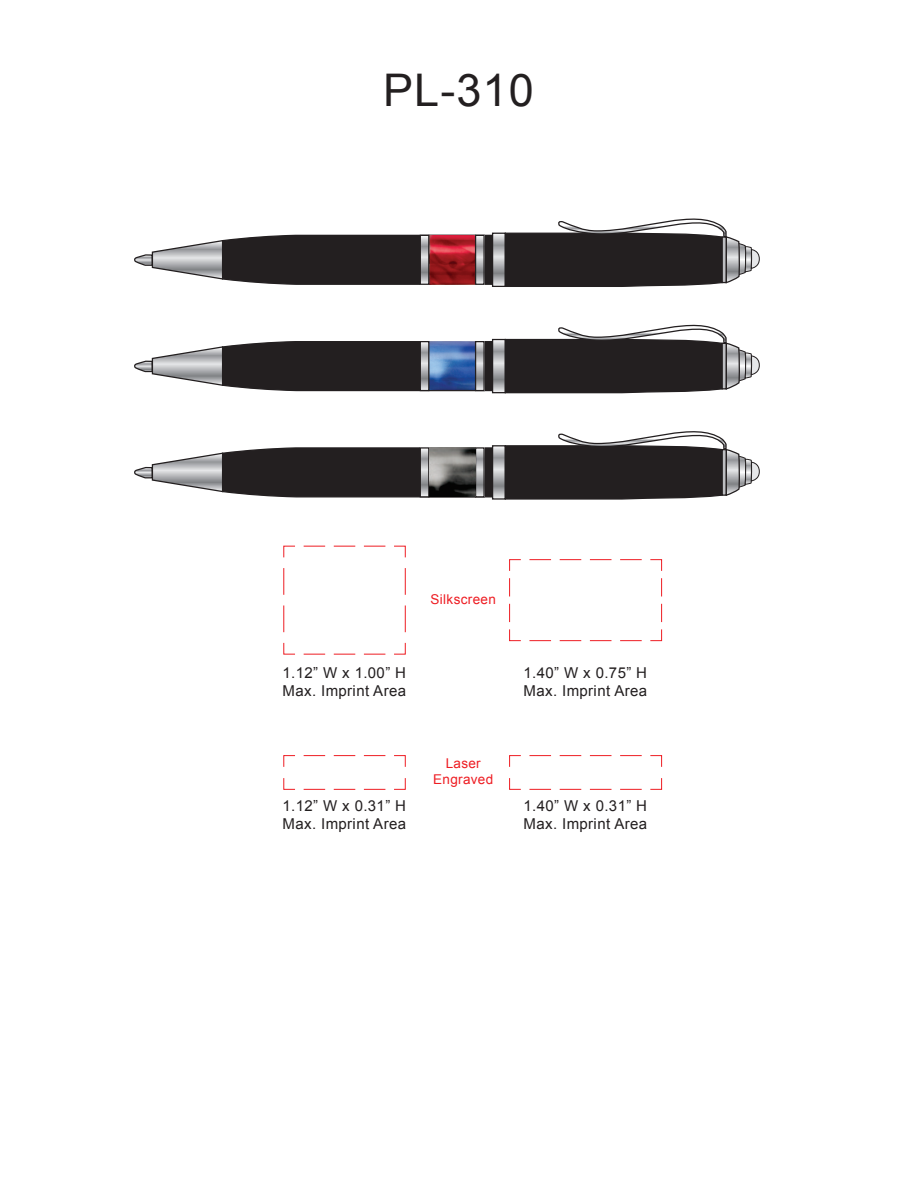
<style>
.page{position:relative;width:918px;height:1188px;background:#fff}
.page>*{position:absolute;margin:0;border:0;box-sizing:border-box;transform-origin:0 0}
.t1{font:45px "Arial";color:#231f20}
.t2{font:15px/18px "Arial";letter-spacing:.025em;color:#231f20}
.t3{font:13.5px/16.2px "Arial";letter-spacing:.025em;color:#ee1d23;text-align:center}
</style>
<div class="page">
<svg style="left:529px;top:559px;width:133px;height:12px"></svg>
<svg style="left:650px;top:578px;width:12px;height:63px"></svg>
<svg style="left:509px;top:629px;width:133px;height:12px"></svg>
<svg style="left:509px;top:559px;width:12px;height:63px"></svg>
<svg style="left:304px;top:545px;width:102px;height:13px"></svg>
<svg style="left:394px;top:568px;width:12px;height:87px"></svg>
<svg style="left:283px;top:642px;width:102px;height:13px"></svg>
<svg style="left:283px;top:545px;width:12px;height:87px"></svg>
<svg style="left:509px;top:755px;width:12px;height:12px"></svg>
<svg style="left:529px;top:755px;width:133px;height:12px"></svg>
<svg style="left:650px;top:778px;width:12px;height:12px"></svg>
<svg style="left:509px;top:778px;width:133px;height:12px"></svg>
<svg style="left:283px;top:755px;width:12px;height:12px"></svg>
<svg style="left:304px;top:755px;width:102px;height:12px"></svg>
<svg style="left:394px;top:778px;width:12px;height:12px"></svg>
<svg style="left:283px;top:778px;width:102px;height:12px"></svg>
<svg style="left:134px;top:447px;width:358px;height:51px"></svg>
<svg style="left:422px;top:449px;width:5px;height:46px"></svg>
<div style="left:420px;top:447px;width:9px;height:50px;border:1px solid #231f20"></div>
<svg style="left:477px;top:449px;width:6px;height:46px"></svg>
<div style="left:475px;top:447px;width:10px;height:50px;border:1px solid #231f20"></div>
<svg style="left:494px;top:447px;width:10px;height:51px"></svg>
<div style="left:492px;top:445px;width:14px;height:55px;border:1px solid #231f20"></div>
<svg style="left:504px;top:431px;width:256px;height:69px"></svg>
<img style="left:429px;top:448px;width:47px;height:49px">
<svg style="left:134px;top:340px;width:358px;height:52px"></svg>
<svg style="left:422px;top:343px;width:5px;height:46px"></svg>
<div style="left:420px;top:341px;width:9px;height:50px;border:1px solid #231f20"></div>
<svg style="left:477px;top:343px;width:6px;height:46px"></svg>
<div style="left:475px;top:341px;width:10px;height:50px;border:1px solid #231f20"></div>
<svg style="left:494px;top:341px;width:10px;height:50px"></svg>
<div style="left:492px;top:339px;width:14px;height:54px;border:1px solid #231f20"></div>
<svg style="left:504px;top:324px;width:256px;height:70px"></svg>
<svg style="left:134px;top:234px;width:358px;height:52px"></svg>
<svg style="left:422px;top:237px;width:5px;height:46px"></svg>
<div style="left:420px;top:235px;width:9px;height:50px;border:1px solid #231f20"></div>
<svg style="left:477px;top:237px;width:6px;height:46px"></svg>
<div style="left:475px;top:235px;width:10px;height:50px;border:1px solid #231f20"></div>
<svg style="left:494px;top:235px;width:10px;height:50px"></svg>
<div style="left:492px;top:233px;width:14px;height:54px;border:1px solid #231f20"></div>
<svg style="left:504px;top:218px;width:256px;height:69px"></svg>
<h1 class="t1" style="left:383px;top:61px;width:152px">PL-310</h1>
<p class="t2" style="left:283px;top:664px;width:125px">1.12” W x 1.00” H<br>Max. Imprint Area</p>
<p class="t2" style="left:283px;top:797px;width:125px">1.12” W x 0.31” H<br>Max. Imprint Area</p>
<p class="t3" style="left:431px;top:591px;width:67px">Silkscreen</p>
<p class="t3" style="left:433px;top:755px;width:62px">Laser<br>Engraved</p>
<p class="t2" style="left:524px;top:664px;width:125px">1.40” W x 0.75” H<br>Max. Imprint Area</p>
<p class="t2" style="left:524px;top:797px;width:125px">1.40” W x 0.31” H<br>Max. Imprint Area</p>
</div>
